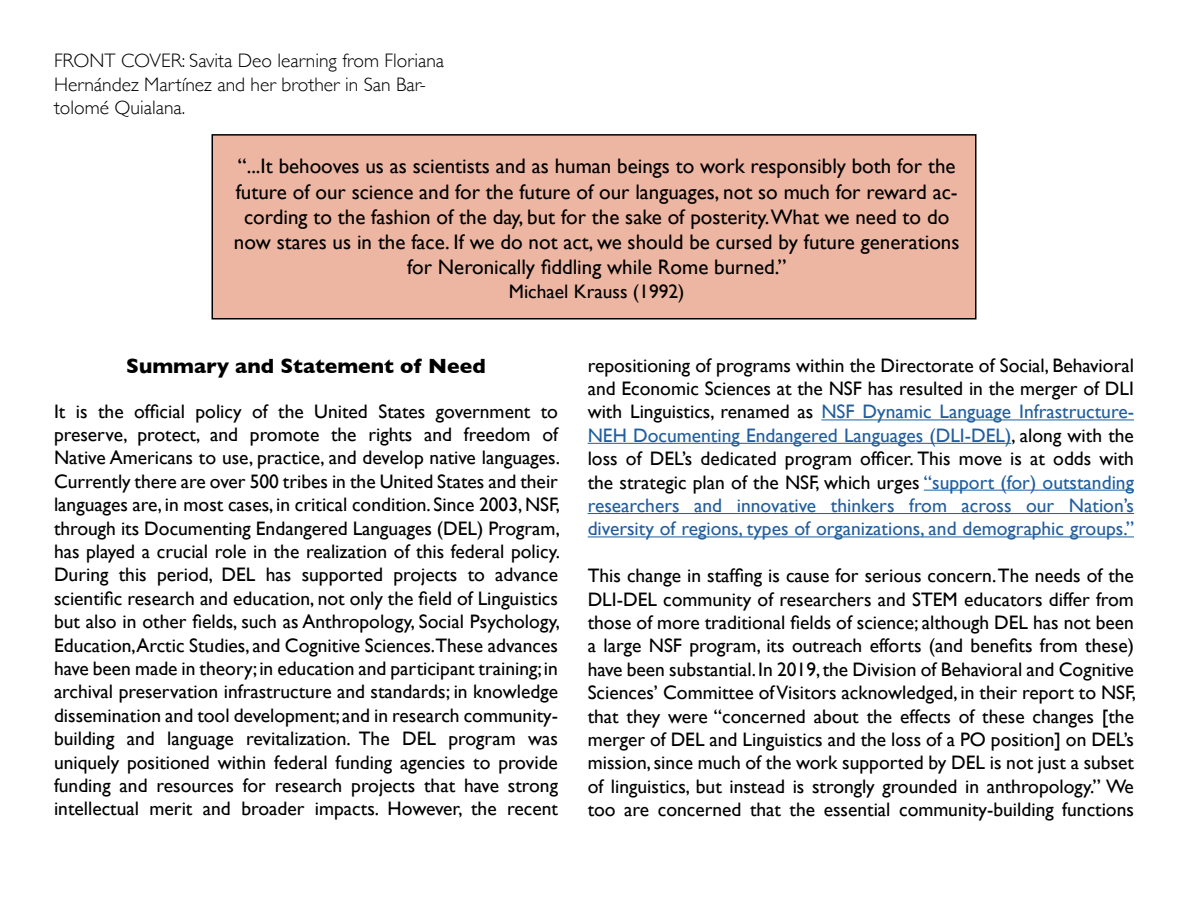
<style>
.page{position:relative;width:1188px;height:918px;background:#fff}
.page>*{position:absolute;margin:0;border:0;box-sizing:border-box;transform-origin:0 0}
.t1{font:21px/25.2px "Gill Sans";color:#000;text-align:center}
.t2{font:700 21px "Gill Sans";color:#000}
.t3{font:19.5px/23.4px "Gill Sans";color:#000;text-align:justify}
.t4{font:300 19.5px/23.4px "Gill Sans";color:#000}
.s1{color:#215e9e}
</style>
<div class="page">
<div style="left:212px;top:135px;width:764px;height:184px;background:#edb6a2"></div>
<div style="left:212px;top:134px;width:764px;height:186px;border:2px solid #000"></div>
<hr style="left:821px;top:419px;width:313px;height:1px;background:#215e9e">
<hr style="left:588px;top:443px;width:423px;height:1px;background:#215e9e">
<hr style="left:924px;top:490px;width:210px;height:1px;background:#215e9e">
<hr style="left:588px;top:513px;width:546px;height:1px;background:#215e9e">
<hr style="left:588px;top:536px;width:546px;height:1px;background:#215e9e">
<p class="t4" style="left:54px;top:48px;width:392px">FRONT COVER: Savita Deo learning from Floriana<br>Hernández Martínez and her brother in San Bar&shy;tolomé Quialana.</p>
<p class="t1" style="left:234px;top:154px;width:727px">“...It behooves us as scientists and as human beings to work responsibly both for the future of our science and for the future of our languages, not so much for reward ac&shy;cording to the fashion of the day, but for the sake of posterity.What we need to do now stares us in the face. If we do not act, we should be cursed by future generations for Neronically fiddling while Rome burned.”</p>
<p class="t3" style="left:509px;top:279px;width:177px">Michael Krauss (1992)</p>
<p class="t2" style="left:126px;top:349px;width:361px">Summary and Statement of Need</p>
<p class="t3" style="left:54px;top:399px;width:507px">It is the official policy of the United States government to preserve, protect, and promote the rights and freedom of Native Americans to use, practice, and develop native languages.<br>Currently there are over 500 tribes in the United States and their languages are, in most cases, in critical condition. Since 2003, NSF, through its Documenting Endangered Languages (DEL) Program, has played a crucial role in the realization of this federal policy.<br>During this period, DEL has supported projects to advance scientific research and education, not only the field of Linguistics but also in other fields, such as Anthropology, Social Psychology, Education,Arctic Studies, and Cognitive Sciences.These advances have been made in theory; in education and participant training; in archival preservation infrastructure and standards; in knowledge dissemination and tool development; and in research community&shy;building and language revitalization. The DEL program was uniquely positioned within federal funding agencies to provide funding and resources for research projects that have strong intellectual merit and broader impacts. However, the recent</p>
<p class="t3" style="left:588px;top:353px;width:548px">repositioning of programs within the Directorate of Social, Behavioral and Economic Sciences at the NSF has resulted in the merger of DLI with Linguistics, renamed as <span class="s1">NSF Dynamic Language Infrastructure-NEH Documenting Endangered Languages (DLI-DEL)</span>, along with the loss of DEL’s dedicated program officer. This move is at odds with the strategic plan of the NSF, which urges <span class="s1">“support (for) outstanding researchers and innovative thinkers from across our Nation’s diversity of regions, types of organizations, and demographic groups.”</span></p>
<p class="t3" style="left:588px;top:564px;width:550px">This change in staffing is cause for serious concern. The needs of the DLI-DEL community of researchers and STEM educators differ from those of more traditional fields of science; although DEL has not been a large NSF program, its outreach efforts (and benefits from these) have been substantial. In 2019, the Division of Behavioral and Cognitive Sciences’ Committee of Visitors acknowledged, in their report to NSF, that they were “concerned about the effects of these changes [the merger of DEL and Linguistics and the loss of a PO position] on DEL’s mission, since much of the work supported by DEL is not just a subset of linguistics, but instead is strongly grounded in anthropology.” We too are concerned that the essential community-building functions</p>
</div>
